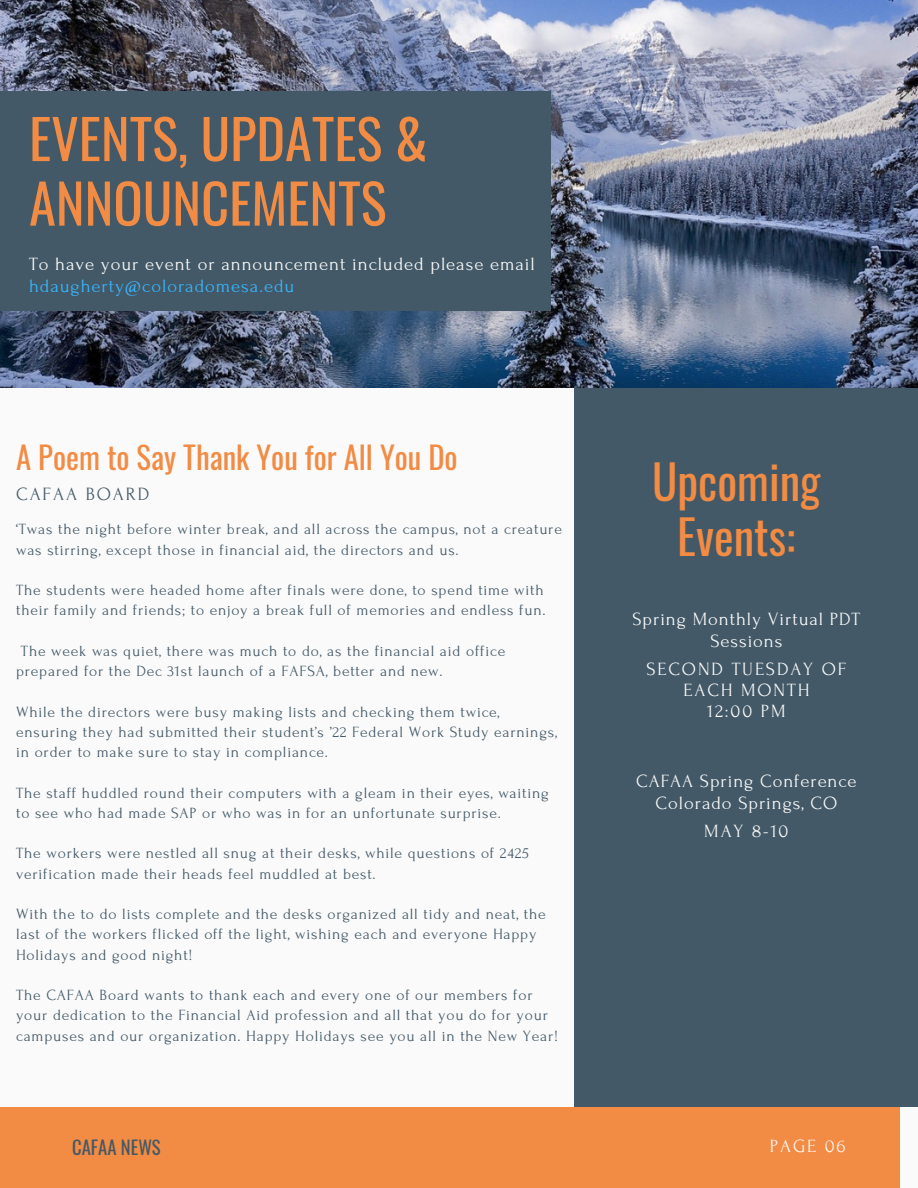
<style>
.page{position:relative;width:918px;height:1188px;background:#fafafa}
.page>*{position:absolute;margin:0;border:0;box-sizing:border-box;transform-origin:0 0}
.t1{font:54.45px/64.5px "Oswald";color:#f28b43}
.t2{font:46.65px/55.1px "Oswald";color:#f28b43;text-align:center}
.t3{font:30.75px "Oswald";color:#f28b43}
.t4{font:18.75px "Forum";letter-spacing:.05em;color:#fafafa}
.t5{font:18.75px/21.3px "Forum";letter-spacing:.1em;color:#fafafa;text-align:center}
.t6{font:18.75px "Forum";letter-spacing:.05em;color:#38b6ff}
.t7{font:18.75px "Forum";letter-spacing:.1em;color:#435967}
.t8{font:18.6px/22.2px "Forum";letter-spacing:.05em;color:#fafafa;text-align:center}
.t9{font:18.6px "Oswald";color:#435967}
.t10{font:15.6px/20.2px "Forum";letter-spacing:.05em;color:#435967}
</style>
<div class="page">
<div style="left:575px;top:364px;width:343px;height:743px;background:#435967"></div>
<img style="left:0;top:0;width:918px;height:388px">
<div style="left:0;top:92px;width:550px;height:219px;background:#435967"></div>
<div style="left:0;top:1107px;width:900px;height:81px;background:#f28b43"></div>
<h1 class="t1" style="left:29px;top:104px;width:400px">EVENTS, UPDATES &amp;<br>ANNOUNCEMENTS</h1>
<p class="t4" style="left:29px;top:254px;width:507px">To have your event or announcement included please email</p>
<p class="t6" style="left:29px;top:276px;width:267px">hdaugherty@coloradomesa.edu</p>
<h3 class="t3" style="left:16px;top:433px;width:443px">A Poem to Say Thank You for All You Do</h3>
<p class="t7" style="left:16px;top:484px;width:135px">CAFAA BOARD</p>
<p class="t10" style="left:16px;top:520px;width:547px">‘Twas the night before winter break, and all across the campus, not a creature was stirring, except those in financial aid, the directors and us.</p>
<p class="t10" style="left:16px;top:580px;width:531px">The students were headed home after finals were done, to spend time with their family and friends; to enjoy a break full of memories and endless fun.</p>
<p class="t10" style="left:16px;top:641px;width:491px;text-indent:5px">The week was quiet, there was much to do, as the financial aid office prepared for the Dec 31st launch of a FAFSA, better and new.</p>
<p class="t10" style="left:16px;top:702px;width:542px">While the directors were busy making lists and checking them twice, ensuring they had submitted their student’s ’22 Federal Work Study earnings, in order to make sure to stay in compliance.</p>
<p class="t10" style="left:16px;top:783px;width:534px">The staff huddled round their computers with a gleam in their eyes, waiting to see who had made SAP or who was in for an unfortunate surprise.</p>
<p class="t10" style="left:16px;top:844px;width:514px">The workers were nestled all snug at their desks, while questions of 2425 verification made their heads feel muddled at best.</p>
<p class="t10" style="left:16px;top:904px;width:531px">With the to do lists complete and the desks organized all tidy and neat, the last of the workers flicked off the light, wishing each and everyone Happy<br>Holidays and good night!</p>
<p class="t10" style="left:16px;top:985px;width:543px">The CAFAA Board wants to thank each and every one of our members for your dedication to the Financial Aid profession and all that you do for your campuses and our organization. Happy Holidays see you all in the New Year!</p>
<h2 class="t2" style="left:652px;top:452px;width:170px">Upcoming<br>Events:</h2>
<p class="t8" style="left:633px;top:608px;width:229px">Spring Monthly Virtual PDT<br>Sessions</p>
<p class="t5" style="left:647px;top:658px;width:201px">SECOND TUESDAY OF<br>EACH MONTH<br>12:00 PM</p>
<p class="t8" style="left:636px;top:771px;width:222px">CAFAA Spring Conference<br>Colorado Springs, CO</p>
<p class="t4" style="left:704px;top:821px;width:86px">MAY 8-10</p>
<p class="t9" style="left:72px;top:1133px;width:90px">CAFAA NEWS</p>
<p class="t8" style="left:770px;top:1135px;width:77px">PAGE 06</p>
</div>
